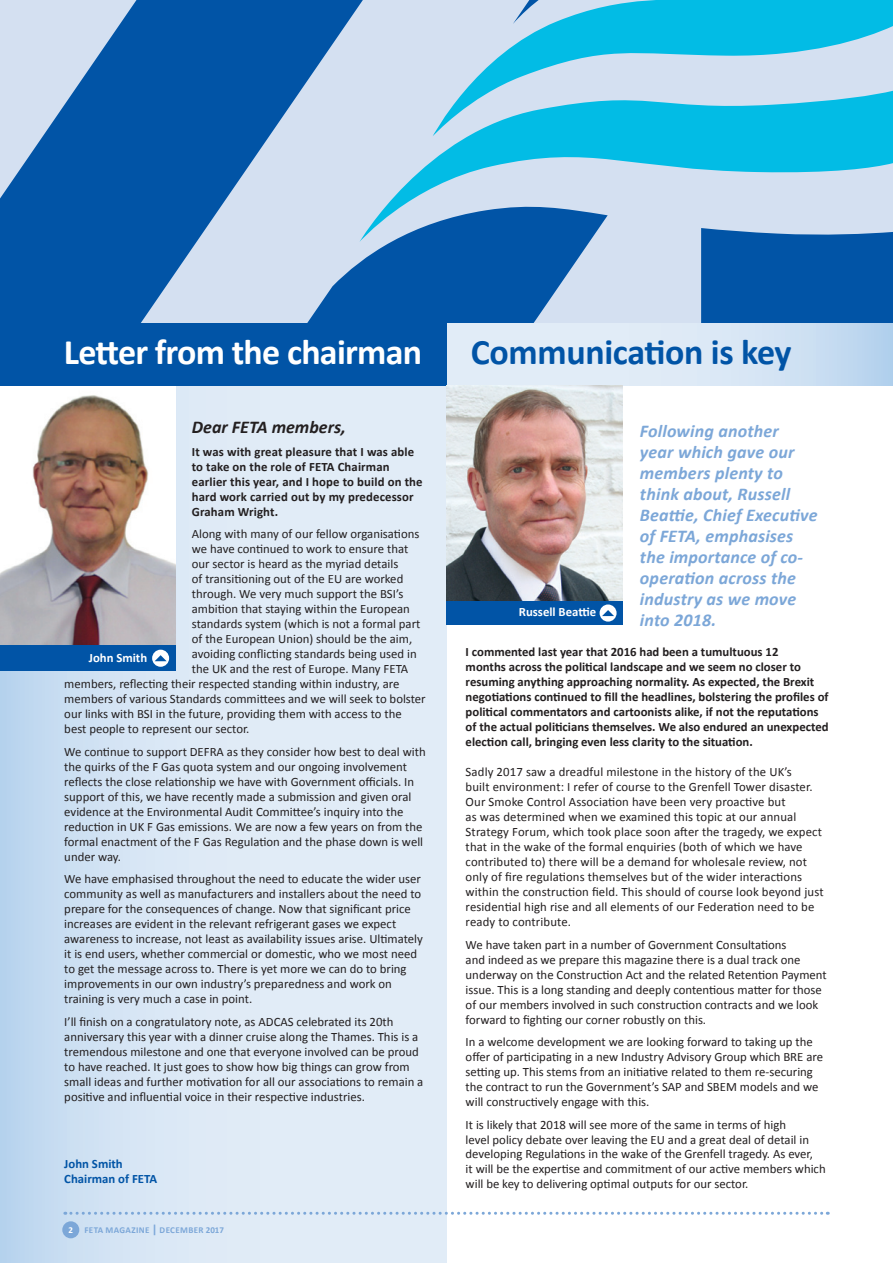
<style>
.page{position:relative;width:893px;height:1263px;background:#fff}
.page>*{position:absolute;margin:0;border:0;box-sizing:border-box;transform-origin:0 0}
.t1{font:700 36px "Calibri";letter-spacing:-.02em;color:#fff}
.t2{font:700 36px "Calibri";letter-spacing:-.01em;color:#0154a6}
.t3{font:italic 700 18px/21px "Calibri";letter-spacing:.01em;color:#7ca7d8}
.t4{font:italic 700 18px "Calibri";color:#231f20}
.t5{font:12.75px/15px "Calibri";color:#231f20}
.t6{font:700 12.75px/15px "Calibri";color:#231f20}
.t7{font:700 12.75px/15px "Calibri";color:#0154a6}
.t8{font:700 12.75px "Calibri";color:#fff}
.t9{font:700 9px "Calibri";letter-spacing:.04em;color:#7ca7d8}
.t10{font:700 9px "Calibri";color:#fff}
.s1{font-size:12px}
</style>
<div class="page">
<svg style="left:446px;top:322px;width:447px;height:64px;background:#d4e4f3"></svg>
<div style="left:0;top:321px;width:446px;height:942px;background:linear-gradient(to right,#c7dcf1,#eaf1f9)"></div>
<img style="left:0;top:386px;width:176px;height:259px">
<div style="left:0;top:322px;width:446px;height:64px;background:#0154a6"></div>
<div style="left:0;top:645px;width:176px;height:26px;background:#0154a6"></div>
<svg style="left:152px;top:650px;width:17px;height:17px"></svg>
<svg style="left:155px;top:655px;width:12px;height:6px"></svg>
<svg style="left:622px;top:242px;width:271px;height:80px;background:#3e7cbb"></svg>
<svg style="left:622px;top:0;width:271px;height:242px;background:#69cae9"></svg>
<svg style="left:103px;top:0;width:519px;height:322px;background:#66a1d0"></svg>
<svg style="left:0;top:0;width:103px;height:322px;background:#5289c2"></svg>
<div style="left:446px;top:599px;width:177px;height:26px;background:#0154a6"></div>
<img style="left:446px;top:386px;width:177px;height:214px">
<svg style="left:65px;top:1212px;width:763px;height:3px"></svg>
<div style="left:62px;top:1221px;width:17px;height:17px;background:#7ca7d8;border-radius:50%"></div>
<svg style="left:600px;top:604px;width:17px;height:18px"></svg>
<svg style="left:602px;top:610px;width:12px;height:6px"></svg>
<h1 class="t1" style="left:64px;top:330px;width:360px">Letter from the chairman</h1>
<h2 class="t4" style="left:192px;top:416px;width:155px">Dear FETA members,</h2>
<p class="t6" style="left:192px;top:444px;width:232px">It was with great pleasure that I was able to take on the role of FETA Chairman earlier this year, and I hope to build on the hard work carried out by my predecessor Graham Wright.</p>
<p class="t5" style="left:192px;top:526px;width:229px">Along with many of our fellow organisations</p>
<p class="t5" style="left:192px;top:541px;width:218px">we have continued to work to ensure that</p>
<p class="t5" style="left:192px;top:556px;width:208px">our sector is heard as the myriad details</p>
<p class="t5" style="left:192px;top:571px;width:213px">of transitioning out of the EU are worked</p>
<p class="t5" style="left:192px;top:586px;width:213px">through. We very much support the BSI’s</p>
<p class="t5" style="left:192px;top:601px;width:219px">ambition that staying within the European</p>
<p class="t5" style="left:192px;top:616px;width:230px">standards system (which is not a formal part</p>
<p class="t5" style="left:192px;top:631px;width:222px">of the European Union) should be the aim,</p>
<p class="t5" style="left:192px;top:646px;width:226px">avoiding conflicting standards being used in</p>
<p class="t5" style="left:192px;top:661px;width:218px">the UK and the rest of Europe. Many FETA</p>
<p class="t5" style="left:64px;top:676px;width:337px">members, reflecting their respected standing within industry, are</p>
<p class="t5" style="left:64px;top:691px;width:363px">members of various Standards committees and we will seek to bolster</p>
<p class="t5" style="left:64px;top:706px;width:339px">our links with BSI in the future, providing them with access to the</p>
<p class="t5" style="left:64px;top:721px;width:187px">best people to represent our sector.</p>
<p class="t5" style="left:64px;top:743px;width:363px">We continue to support DEFRA as they consider how best to deal with the quirks of the F Gas quota system and our ongoing involvement reflects the close relationship we have with Government officials. In support of this, we have recently made a submission and given oral evidence at the Environmental Audit Committee’s inquiry into the reduction in UK F Gas emissions. We are now a few years on from the formal enactment of the F Gas Regulation and the phase down is well under way.</p>
<p class="t5" style="left:64px;top:871px;width:360px">We have emphasised throughout the need to educate the wider user community as well as manufacturers and installers about the need to prepare for the consequences of change. Now that significant price increases are evident in the relevant refrigerant gases we expect awareness to increase, not least as availability issues arise. Ultimately it is end users, whether commercial or domestic, who we most need to get the message across to. There is yet more we can do to bring improvements in our own industry’s preparedness and work on training is very much a case in point.</p>
<p class="t5" style="left:64px;top:1013px;width:361px">I’ll finish on a congratulatory note, as ADCAS celebrated its 20th anniversary this year with a dinner cruise along the Thames. This is a tremendous milestone and one that everyone involved can be proud to have reached. It just goes to show how big things can grow from small ideas and further motivation for all our associations to remain a positive and influential voice in their respective industries.</p>
<p class="t8" style="left:89px;top:650px;width:60px">John Smith</p>
<p class="t7" style="left:64px;top:1156px;width:94px">John Smith<br>Chairman of FETA</p>
<p class="t10" style="left:68px;top:1224px;width:6px">2</p>
<p class="t9" style="left:84px;top:1225px;width:110px">FETA MAGAZINE <span class="s1">|</span> DECEMber</p>
<p class="t9" style="left:206px;top:1225px;width:20px">2017</p>
<h1 class="t2" style="left:471px;top:330px;width:322px">Communication is key</h1>
<h2 class="t3" style="left:640px;top:420px;width:179px">Following another<br>year which gave our members plenty to think about, Russell<br>Beattie, Chief Executive of FETA, emphasises the importance of co&shy;operation across the industry as we move into 2018.</h2>
<p class="t6" style="left:466px;top:644px;width:364px">I commented last year that 2016 had been a tumultuous 12<br>months across the political landscape and we seem no closer to resuming anything approaching normality. As expected, the Brexit negotiations continued to fill the headlines, bolstering the profiles of political commentators and cartoonists alike, if not the reputations of the actual politicians themselves. We also endured an unexpected election call, bringing even less clarity to the situation.</p>
<p class="t5" style="left:466px;top:764px;width:360px">Sadly 2017 saw a dreadful milestone in the history of the UK’s<br>built environment: I refer of course to the Grenfell Tower disaster.<br>Our Smoke Control Association have been very proactive but<br>as was determined when we examined this topic at our annual Strategy Forum, which took place soon after the tragedy, we expect that in the wake of the formal enquiries (both of which we have contributed to) there will be a demand for wholesale review, not only of fire regulations themselves but of the wider interactions within the construction field. This should of course look beyond just residential high rise and all elements of our Federation need to be ready to contribute.</p>
<p class="t5" style="left:466px;top:936px;width:363px">We have taken part in a number of Government Consultations<br>and indeed as we prepare this magazine there is a dual track one underway on the Construction Act and the related Retention Payment issue. This is a long standing and deeply contentious matter for those of our members involved in such construction contracts and we look forward to fighting our corner robustly on this.</p>
<p class="t5" style="left:466px;top:1034px;width:359px">In a welcome development we are looking forward to taking up the offer of participating in a new Industry Advisory Group which BRE are setting up. This stems from an initiative related to them re-securing the contract to run the Government’s SAP and SBEM models and we will constructively engage with this.</p>
<p class="t5" style="left:466px;top:1116px;width:362px">It is likely that 2018 will see more of the same in terms of high<br>level policy debate over leaving the EU and a great deal of detail in developing Regulations in the wake of the Grenfell tragedy. As ever,<br>it will be the expertise and commitment of our active members which will be key to delivering optimal outputs for our sector.</p>
<p class="t8" style="left:519px;top:604px;width:79px">Russell Beattie</p>
</div>
